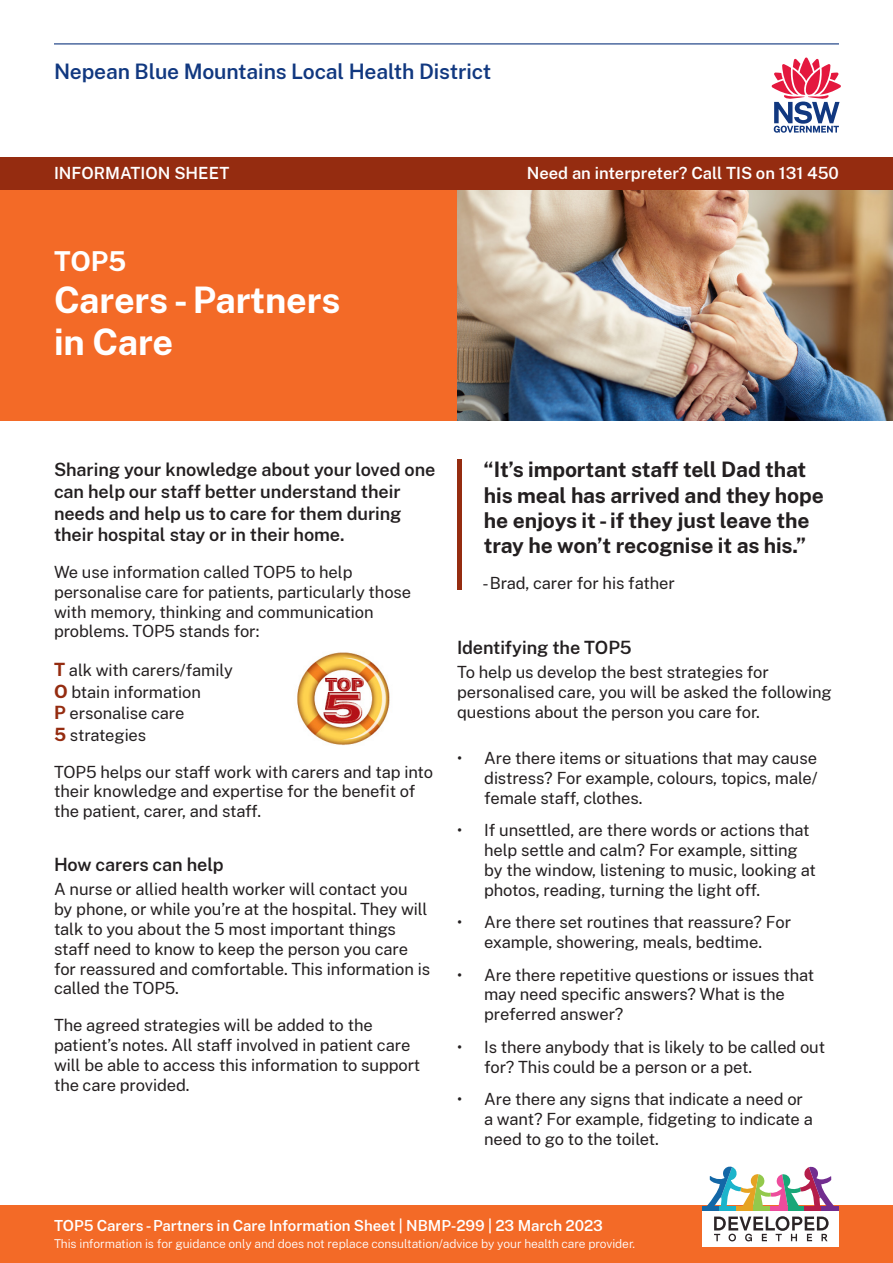
<style>
.page{position:relative;width:893px;height:1263px;background:#fff}
.page>*{position:absolute;margin:0;border:0;box-sizing:border-box;transform-origin:0 0}
.Main_Heading{font:700 36px/42px "Public Sans";letter-spacing:-.005em;color:#fff}
.Main_Heading-2{font:700 27px "Public Sans";color:#fff}
.Quote_Style_1{font:700 21px/25.2px "Public Sans";letter-spacing:-.005em;color:#231f20}
.t1{font:600 21px "Public Sans";letter-spacing:-.005em;color:#113880}
.Intro_Paragraph{font:600 18px/21.6px "Public Sans";letter-spacing:-.005em;color:#231f20}
.Sub_Heading{font:600 18px "Public Sans";letter-spacing:-.005em;color:#231f20}
.Intro_Paragraph-2{font:16.5px/19.8px "Public Sans";letter-spacing:-.005em;color:#231f20}
.t2{font:600 16.5px "Public Sans";color:#fff}
.Body_Text{font:16.5px "Public Sans";letter-spacing:-.005em;color:#231f20}
.t3{font:600 15px "Public Sans";letter-spacing:-.005em;color:#fff}
.t4{font:300 12px "Public Sans";letter-spacing:-.005em;color:#fff}
.s1{font-weight:700;font-size:18px;color:#952c10}
</style>
<div class="page">
<hr style="left:54px;top:43px;width:785px;height:1px;background:#113880">
<div style="left:0;top:189px;width:893px;height:232px;background:#f36a27"></div>
<svg style="left:772px;top:58px;width:69px;height:75px"></svg>
<div style="left:0;top:1206px;width:893px;height:57px;background:#f36a27"></div>
<div style="left:702px;top:1207px;width:137px;height:39px;background:#fff"></div>
<svg style="left:706px;top:1166px;width:129px;height:75px"></svg>
<hr style="left:702px;top:1206px;width:17px;height:4px;background:#1367a6">
<hr style="left:719px;top:1206px;width:17px;height:4px;background:#1cb4cb">
<hr style="left:736px;top:1206px;width:17px;height:4px;background:#e6a322">
<hr style="left:753px;top:1206px;width:17px;height:4px;background:#93c94c">
<hr style="left:770px;top:1206px;width:18px;height:4px;background:#ed4c9c">
<hr style="left:788px;top:1206px;width:17px;height:4px;background:#19a778">
<hr style="left:805px;top:1206px;width:17px;height:4px;background:#b51d4a">
<hr style="left:822px;top:1206px;width:17px;height:4px;background:#722d8f">
<img style="left:457px;top:189px;width:436px;height:232px">
<div style="left:457px;top:459px;width:5px;height:130px;background:#952c10"></div>
<div style="left:0;top:157px;width:893px;height:32px;background:#952c10"></div>
<img style="left:297px;top:652px;width:93px;height:93px">
<p class="t1" style="left:54px;top:56px;width:439px">Nepean Blue Mountains Local Health District</p>
<p class="t2" style="left:54px;top:161px;width:177px">INFORMATION SHEET</p>
<p class="t2" style="left:527px;top:161px;width:314px">Need an interpreter? Call TIS on 131 450</p>
<p class="Main_Heading-2" style="left:54px;top:242px;width:74px">TOP5</p>
<p class="Main_Heading" style="left:54px;top:277px;width:288px">Carers - Partners in Care</p>
<p class="Intro_Paragraph" style="left:54px;top:458px;width:383px">Sharing your knowledge about your loved one can help our staff better understand their needs and help us to care for them during their hospital stay or in their home.</p>
<p class="Intro_Paragraph-2" style="left:54px;top:561px;width:359px">We use information called TOP5 to help personalise care for patients, particularly those with memory, thinking and communication problems. TOP5 stands for:</p>
<p class="Intro_Paragraph-2" style="left:54px;top:658px;width:180px;line-height:21.6px"><span class="s1">T</span> alk with carers/family<br><span class="s1">O</span> btain information<br><span class="s1">P</span> ersonalise care<br><span class="s1">5</span> strategies</p>
<p class="Intro_Paragraph-2" style="left:54px;top:761px;width:381px">TOP5 helps our staff work with carers and tap into their knowledge and expertise for the benefit of the patient, carer, and staff.</p>
<p class="Sub_Heading" style="left:54px;top:852px;width:171px">How carers can help</p>
<p class="Intro_Paragraph-2" style="left:54px;top:879px;width:378px">A nurse or allied health worker will contact you by phone, or while you’re at the hospital. They will talk to you about the 5 most important things staff need to know to keep the person you care for reassured and comfortable. This information is called the TOP5.</p>
<p class="Intro_Paragraph-2" style="left:54px;top:1014px;width:368px">The agreed strategies will be added to the patient’s notes. All staff involved in patient care will be able to access this information to support the care provided.</p>
<p class="Quote_Style_1" style="left:484px;top:456px;width:341px">“It’s important staff tell Dad that his meal has arrived and they hope he enjoys it - if they just leave the tray he won’t recognise it as his.”</p>
<p class="Body_Text" style="left:482px;top:571px;width:194px">- Brad, carer for his father</p>
<p class="Sub_Heading" style="left:457px;top:634px;width:176px">Identifying the TOP5</p>
<p class="Intro_Paragraph-2" style="left:457px;top:661px;width:376px">To help us develop the best strategies for personalised care, you will be asked the following questions about the person you care for.</p>
<p class="Intro_Paragraph-2" style="left:484px;top:747px;width:335px;text-align:justify;text-indent:-27px">• Are there items or situations that may cause distress? For example, colours, topics, male/ female staff, clothes.</p>
<p class="Intro_Paragraph-2" style="left:484px;top:820px;width:333px;text-indent:-27px">• If unsettled, are there words or actions that help settle and calm? For example, sitting by the window, listening to music, looking at photos, reading, turning the light off.</p>
<p class="Intro_Paragraph-2" style="left:457px;top:912px;width:335px;text-align:center">• Are there set routines that reassure? For example, showering, meals, bedtime.</p>
<p class="Intro_Paragraph-2" style="left:484px;top:964px;width:332px;text-indent:-27px">• Are there repetitive questions or issues that may need specific answers? What is the preferred answer?</p>
<p class="Intro_Paragraph-2" style="left:484px;top:1036px;width:343px;text-indent:-27px">• Is there anybody that is likely to be called out for? This could be a person or a pet.</p>
<p class="Intro_Paragraph-2" style="left:484px;top:1088px;width:330px;text-indent:-27px">• Are there any signs that indicate a need or a want? For example, fidgeting to indicate a need to go to the toilet.</p>
<p class="t3" style="left:54px;top:1214px;width:550px">TOP5 Carers - Partners in Care Information Sheet | NBMP-299 | 23 March 2023</p>
<p class="t4" style="left:54px;top:1235px;width:583px">This information is for guidance only and does not replace consultation/advice by your health care provider.</p>
</div>
